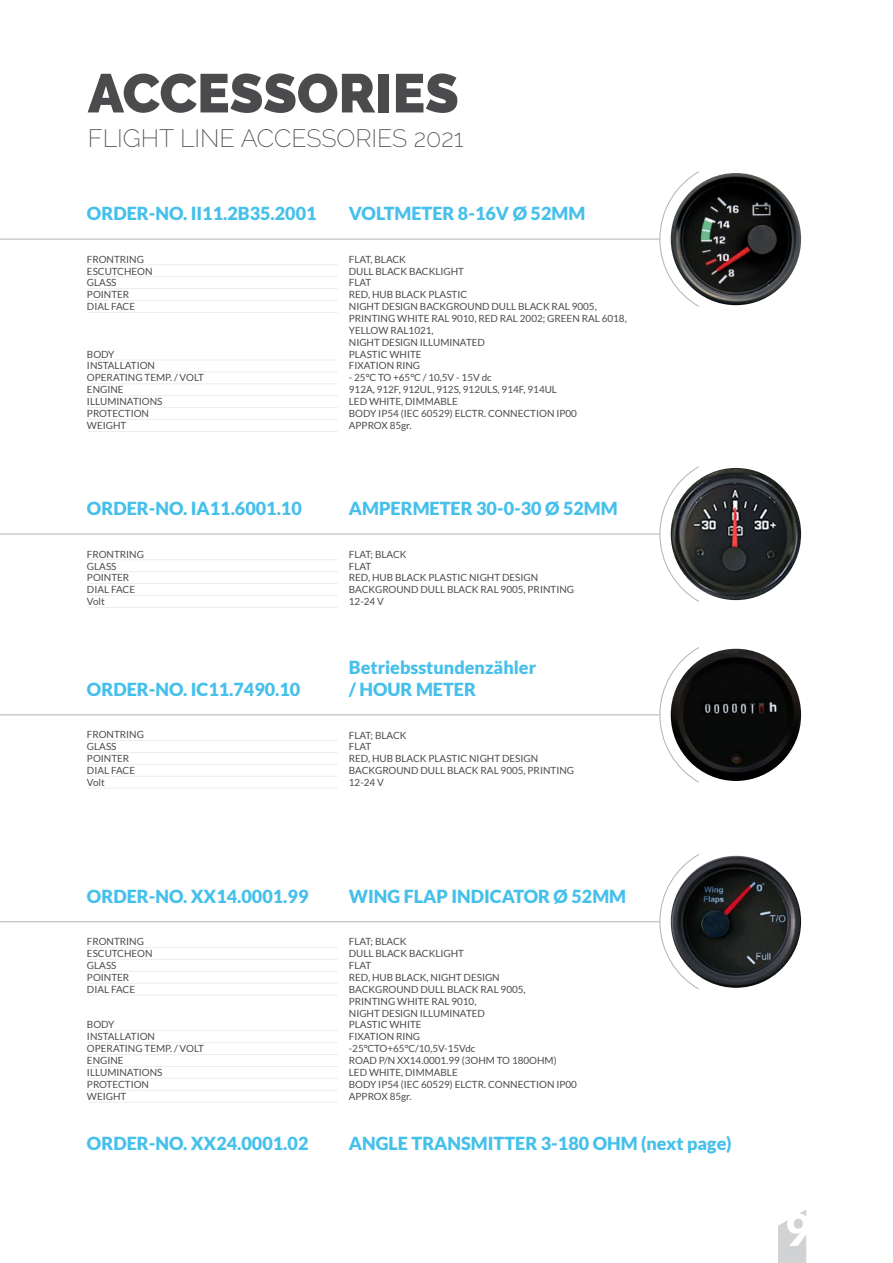
<style>
.page{position:relative;width:893px;height:1263px;background:#fff}
.page>*{position:absolute;margin:0;border:0;box-sizing:border-box;transform-origin:0 0}
.t1{font:900 54.45px "Raleway";color:#4b4b4d}
.t2{font:900 43.65px "Lato";color:#fff}
.t3{font:200 25.05px "Raleway";color:#4b4b4d}
.t4{font:900 18px/21.6px "Lato";color:#45c0eb}
.t5{font:9.9px/11.9px "Lato";color:#4b4b4d}
</style>
<div class="page">
<img style="left:700px;top:856px;width:101px;height:132px">
<hr style="left:0;top:921px;width:660px;height:1px;background:#b1b3b4">
<svg style="left:659px;top:854px;width:41px;height:136px"></svg>
<hr style="left:88px;top:959px;width:250px;height:1px;background:#eceded">
<hr style="left:88px;top:947px;width:250px;height:1px;background:#eceded">
<hr style="left:88px;top:971px;width:250px;height:1px;background:#eceded">
<hr style="left:88px;top:983px;width:250px;height:1px;background:#eceded">
<hr style="left:88px;top:995px;width:250px;height:1px;background:#eceded">
<hr style="left:88px;top:1030px;width:250px;height:1px;background:#eceded">
<hr style="left:88px;top:1042px;width:250px;height:1px;background:#eceded">
<hr style="left:88px;top:1054px;width:250px;height:1px;background:#eceded">
<hr style="left:88px;top:1066px;width:250px;height:1px;background:#eceded">
<hr style="left:88px;top:1078px;width:250px;height:1px;background:#eceded">
<hr style="left:88px;top:1090px;width:250px;height:1px;background:#eceded">
<hr style="left:88px;top:1102px;width:250px;height:1px;background:#eceded">
<hr style="left:0;top:239px;width:660px;height:1px;background:#b1b3b4">
<svg style="left:659px;top:171px;width:40px;height:136px"></svg>
<hr style="left:88px;top:276px;width:250px;height:1px;background:#eceded">
<hr style="left:88px;top:264px;width:250px;height:1px;background:#eceded">
<hr style="left:88px;top:288px;width:250px;height:1px;background:#eceded">
<hr style="left:88px;top:300px;width:250px;height:1px;background:#eceded">
<hr style="left:88px;top:312px;width:250px;height:1px;background:#eceded">
<hr style="left:88px;top:360px;width:250px;height:1px;background:#eceded">
<hr style="left:88px;top:371px;width:250px;height:1px;background:#eceded">
<hr style="left:88px;top:383px;width:250px;height:1px;background:#eceded">
<hr style="left:88px;top:395px;width:250px;height:1px;background:#eceded">
<hr style="left:88px;top:407px;width:250px;height:1px;background:#eceded">
<hr style="left:88px;top:419px;width:250px;height:1px;background:#eceded">
<hr style="left:88px;top:431px;width:250px;height:1px;background:#eceded">
<img style="left:671px;top:173px;width:130px;height:132px">
<hr style="left:0;top:534px;width:660px;height:1px;background:#b1b3b4">
<svg style="left:659px;top:466px;width:40px;height:136px"></svg>
<hr style="left:88px;top:571px;width:250px;height:1px;background:#eceded">
<hr style="left:88px;top:559px;width:250px;height:1px;background:#eceded">
<hr style="left:88px;top:583px;width:250px;height:1px;background:#eceded">
<hr style="left:88px;top:595px;width:250px;height:1px;background:#eceded">
<hr style="left:88px;top:607px;width:250px;height:1px;background:#eceded">
<img style="left:671px;top:468px;width:130px;height:132px">
<hr style="left:0;top:714px;width:660px;height:1px;background:#b1b3b4">
<svg style="left:659px;top:647px;width:40px;height:136px"></svg>
<hr style="left:88px;top:752px;width:250px;height:1px;background:#eceded">
<hr style="left:88px;top:740px;width:250px;height:1px;background:#eceded">
<hr style="left:88px;top:764px;width:250px;height:1px;background:#eceded">
<hr style="left:88px;top:776px;width:250px;height:1px;background:#eceded">
<hr style="left:88px;top:788px;width:250px;height:1px;background:#eceded">
<svg style="left:778px;top:1210px;width:28px;height:53px"></svg>
<img style="left:671px;top:649px;width:130px;height:132px">
<h1 class="t1" style="left:88px;top:62px;width:372px">ACCESSORIES</h1>
<h3 class="t3" style="left:88px;top:124px;width:377px">FLIGHT LINE ACCESSORIES 2021</h3>
<h3 class="t4" style="left:87px;top:202px;width:231px">ORDER-NO. II11.2B35.2001</h3>
<p class="t5" style="left:87px;top:253px;width:67px">FRONTRING<br>ESCUTCHEON<br>GLASS<br>POINTER<br>DIAL FACE</p>
<p class="t5" style="left:87px;top:348px;width:119px">BODY<br>INSTALLATION<br>OPERATING TEMP. / VOLT<br>ENGINE<br>ILLUMINATIONS<br>PROTECTION<br>WEIGHT</p>
<h3 class="t4" style="left:87px;top:497px;width:216px">ORDER-NO. IA11.6001.10</h3>
<p class="t5" style="left:87px;top:548px;width:59px">FRONTRING<br>GLASS<br>POINTER<br>DIAL FACE<br>Volt</p>
<h3 class="t4" style="left:87px;top:678px;width:215px">ORDER-NO. IC11.7490.10</h3>
<p class="t5" style="left:87px;top:729px;width:59px">FRONTRING<br>GLASS<br>POINTER<br>DIAL FACE<br>Volt</p>
<h3 class="t4" style="left:349px;top:202px;width:238px">VOLTMETER 8-16V Ø 52MM</h3>
<p class="t5" style="left:349px;top:253px;width:279px">FLAT, BLACK<br>DULL BLACK BACKLIGHT<br>FLAT<br>RED, HUB BLACK PLASTIC<br>NIGHT DESIGN BACKGROUND DULL BLACK RAL 9005,<br>PRINTING WHITE RAL 9010, RED RAL 2002; GREEN RAL 6018,<br>YELLOW RAL1021,<br>NIGHT DESIGN ILLUMINATED<br>PLASTIC WHITE<br>FIXATION RING</p>
<p class="t5" style="left:349px;top:372px;width:230px">- 25°C TO +65°C / 10,5V - 15V dc<br>912A, 912F, 912UL, 912S, 912ULS, 914F, 914UL<br>LED WHITE, DIMMABLE<br>BODY IP54 (IEC 60529) ELCTR. CONNECTION IP00<br>APPROX 85gr.</p>
<h3 class="t4" style="left:349px;top:497px;width:270px">AMPERMETER 30-0-30 Ø 52MM</h3>
<p class="t5" style="left:349px;top:548px;width:227px">FLAT; BLACK<br>FLAT<br>RED, HUB BLACK PLASTIC NIGHT DESIGN<br>BACKGROUND DULL BLACK RAL 9005, PRINTING<br>12-24 V</p>
<h3 class="t4" style="left:349px;top:656px;width:189px">Betriebsstundenzähler / HOUR METER</h3>
<p class="t5" style="left:349px;top:729px;width:227px">FLAT; BLACK<br>FLAT<br>RED, HUB BLACK PLASTIC NIGHT DESIGN<br>BACKGROUND DULL BLACK RAL 9005, PRINTING<br>12-24 V</p>
<h3 class="t4" style="left:87px;top:885px;width:223px">ORDER-NO. XX14.0001.99</h3>
<p class="t5" style="left:87px;top:936px;width:67px">FRONTRING<br>ESCUTCHEON<br>GLASS<br>POINTER<br>DIAL FACE</p>
<p class="t5" style="left:87px;top:1019px;width:119px">BODY<br>INSTALLATION<br>OPERATING TEMP. / VOLT<br>ENGINE<br>ILLUMINATIONS<br>PROTECTION<br>WEIGHT</p>
<h3 class="t4" style="left:349px;top:885px;width:279px">WING FLAP INDICATOR Ø 52MM</h3>
<p class="t5" style="left:349px;top:936px;width:230px">FLAT; BLACK<br>DULL BLACK BACKLIGHT<br>FLAT<br>RED, HUB BLACK, NIGHT DESIGN<br>BACKGROUND DULL BLACK RAL 9005,<br>PRINTING WHITE RAL 9010,<br>NIGHT DESIGN ILLUMINATED<br>PLASTIC WHITE<br>FIXATION RING<br>-25°CTO+65°C/10,5V-15Vdc<br>ROAD P/N XX14.0001.99 (3OHM TO 180OHM)<br>LED WHITE, DIMMABLE<br>BODY IP54 (IEC 60529) ELCTR. CONNECTION IP00<br>APPROX 85gr.</p>
<h3 class="t4" style="left:87px;top:1133px;width:223px">ORDER-NO. XX24.0001.02</h3>
<h3 class="t4" style="left:349px;top:1133px;width:384px">ANGLE TRANSMITTER 3-180 OHM (next page)</h3>
<h2 class="t2" style="left:785px;top:1204px;width:27px">9</h2>
</div>
